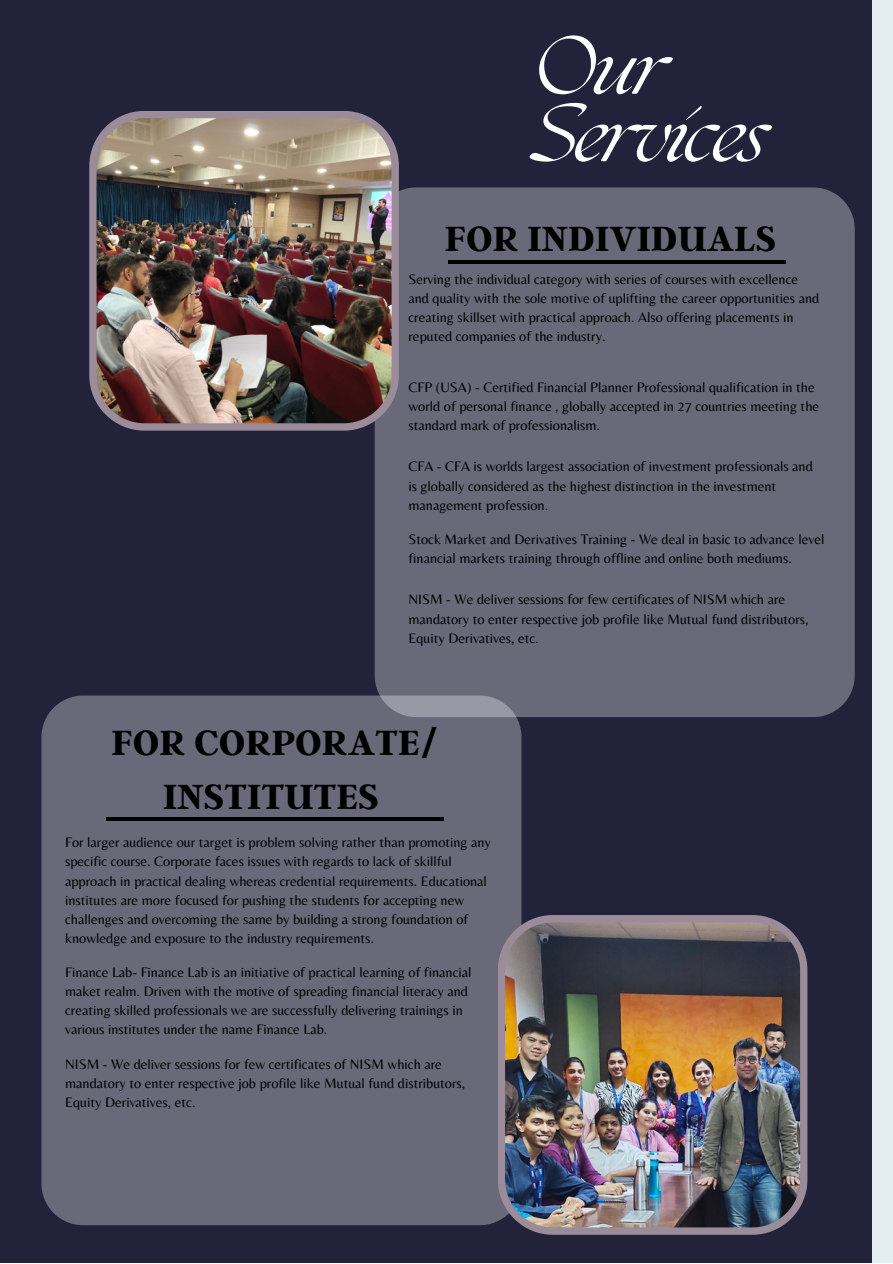
<style>
.page{position:relative;width:893px;height:1264px;background:#fff}
.page>*{position:absolute;margin:0;border:0;box-sizing:border-box;transform-origin:0 0}
.t1{font:italic 72.15px/67.5px "The Seasons";letter-spacing:-.05em;color:#fff}
.t2{font:700 39px/54px "Argent CF";color:#000;text-align:center}
.t3{font:14.25px/19px "Belleza";color:#000}
</style>
<div class="page">
<div style="left:0;top:0;width:892px;height:1262px;background:#e4edf2"></div>
<div style="left:0;top:0;width:871px;height:1262px;background:#22223b"></div>
<div style="left:41px;top:695px;width:480px;height:530px;background:#69697a"></div>
<div style="left:374px;top:187px;width:480px;height:530px;background:#69697a"></div>
<hr style="left:106px;top:817px;width:338px;height:3px;background:#000">
<hr style="left:448px;top:260px;width:337px;height:3px;background:#000">
<img style="left:497px;top:915px;width:310px;height:319px">
<img style="left:89px;top:111px;width:310px;height:319px">
<h1 class="t1" style="left:532px;top:41px;width:236px">Our<br>Services</h1>
<h2 class="t2" style="left:445px;top:210px;width:332px">FOR INDIVIDUALS</h2>
<p class="t3" style="left:408px;top:269px;width:412px">Serving the individual category with series of courses with excellence and quality with the sole motive of uplifting the career opportunities and creating skillset with practical approach. Also offering placements in reputed companies of the industry.</p>
<p class="t3" style="left:408px;top:377px;width:412px">CFP (USA) - Certified Financial Planner Professional qualification in the world of personal finance , globally accepted in 27 countries meeting the standard mark of professionalism.</p>
<p class="t3" style="left:408px;top:457px;width:406px">CFA - CFA is worlds largest association of investment professionals and is globally considered as the highest distinction in the investment management profession.</p>
<p class="t3" style="left:408px;top:529px;width:417px">Stock Market and Derivatives Training - We deal in basic to advance level financial markets training through offline and online both mediums.</p>
<p class="t3" style="left:408px;top:590px;width:401px">NISM - We deliver sessions for few certificates of NISM which are mandatory to enter respective job profile like Mutual fund distributors,<br>Equity Derivatives, etc.</p>
<h2 class="t2" style="left:112px;top:713px;width:328px">FOR CORPORATE/<br>INSTITUTES</h2>
<p class="t3" style="left:65px;top:832px;width:427px">For larger audience our target is problem solving rather than promoting any specific course. Corporate faces issues with regards to lack of skillful approach in practical dealing whereas credential requirements. Educational institutes are more focused for pushing the students for accepting new challenges and overcoming the same by building a strong foundation of knowledge and exposure to the industry requirements.</p>
<p class="t3" style="left:65px;top:962px;width:408px">Finance Lab- Finance Lab is an initiative of practical learning of financial maket realm. Driven with the motive of spreading financial literacy and creating skilled professionals we are successfully delivering trainings in various institutes under the name Finance Lab.</p>
<p class="t3" style="left:65px;top:1054px;width:401px">NISM - We deliver sessions for few certificates of NISM which are mandatory to enter respective job profile like Mutual fund distributors,<br>Equity Derivatives, etc.</p>
</div>
